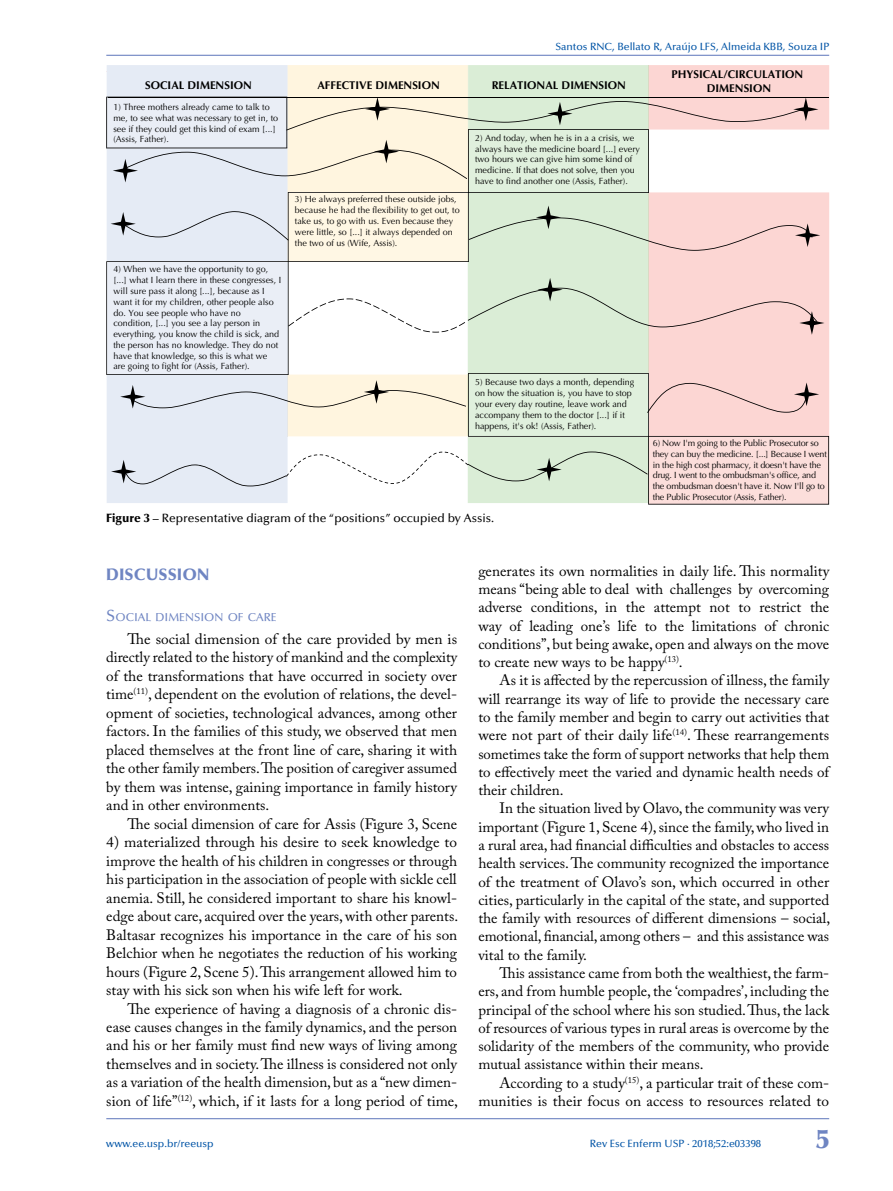
<style>
.page{position:relative;width:893px;height:1191px;background:#fff}
.page>*{position:absolute;margin:0;border:0;box-sizing:border-box;transform-origin:0 0}
.t1{font:900 27px "Optima LT";color:#6f85c2}
.t2{font:900 16.5px "Optima LT";color:#6f85c2}
.t3{font:15px/18.3px "Adobe Caslon Pro";color:#000;text-align:justify}
.t4{font:500 12px "Optima LT";color:#000}
.t5{font:500 11.55px "Optima LT";color:#6f85c2}
.t6{font:700 11.25px/13.5px "Optima";color:#000;text-align:center}
.t7{font:500 10.5px "Optima LT";color:#0054a6}
.t8{font:9px/10.8px "Optima";color:#000}
.t9{font:9px/10.8px "Optima";letter-spacing:-.02em;color:#000}
.s1{font-weight:900}
.s2{font-size:16.5px}
</style>
<div class="page">
<hr style="left:106px;top:1118px;width:723px;height:1px;background:#6f85c2">
<hr style="left:106px;top:55px;width:723px;height:1px;background:#6f85c2">
<svg style="left:106px;top:65px;width:723px;height:439px;background:#eae7e0"></svg>
<p class="t7" style="left:555px;top:40px;width:275px">Santos RNC, Bellato R, Araújo LFS, Almeida KBB, Souza IP</p>
<p class="t6" style="left:145px;top:78px;width:108px">SOCIAL DIMENSION</p>
<p class="t6" style="left:317px;top:78px;width:124px">AFFECTIVE DIMENSION</p>
<p class="t6" style="left:492px;top:78px;width:136px">RELATIONAL DIMENSION</p>
<p class="t6" style="left:672px;top:68px;width:133px">PHYSICAL/CIRCULATION<br>DIMENSION</p>
<p class="t8" style="left:113px;top:102px;width:166px">1) Three mothers already came to talk to me, to see what was necessary to get in, to see if they could get this kind of exam [...] (Assis, Father).</p>
<p class="t8" style="left:113px;top:264px;width:169px">4) When we have the opportunity to go, [...] what I learn there in these congresses, I will sure pass it along [...], because as I want it for my children, other people also do. You see people who have no condition, [...] you see a lay person in everything, you know the child is sick, and the person has no knowledge. They do not have that knowledge, so this is what we are going to fight for (Assis, Father).</p>
<p class="t8" style="left:295px;top:194px;width:166px">3) He always preferred these outside jobs, because he had the flexibility to get out, to take us, to go with us. Even because they were little, so [...] it always depended on the two of us (Wife, Assis).</p>
<p class="t8" style="left:475px;top:132px;width:166px">2) And today, when he is in a a crisis, we always have the medicine board [...] every two hours we can give him some kind of medicine. If that does not solve, then you have to find another one (Assis, Father).</p>
<p class="t8" style="left:475px;top:377px;width:161px">5) Because two days a month, depending on how the situation is, you have to stop your every day routine, leave work and accompany them to the doctor [...] if it happens, it's ok! (Assis, Father).</p>
<p class="t4" style="left:106px;top:511px;width:389px"><span class="s1">Figure 3</span> – Representative diagram of the “positions” occupied by Assis.</p>
<p class="t9" style="left:653px;top:438px;width:176px">6) Now I'm going to the Public Prosecutor so they can buy the medicine. [...] Because I went in the high cost pharmacy, it doesn't have the drug. I went to the ombudsman's office, and the ombudsman doesn't have it. Now I'll go to the Public Prosecutor (Assis, Father).</p>
<p class="t2" style="left:106px;top:564px;width:105px">DISCUSSION</p>
<p class="t5" style="left:106px;top:610px;width:172px"><span class="s2">S</span>OCIAL DIMENSION OF CARE</p>
<p class="t3" style="left:106px;top:629px;width:353px;text-indent:21px">The social dimension of the care provided by men is directly related to the history of mankind and the complexity of the transformations that have occurred in society over time<sup>(11)</sup>, dependent on the evolution of relations, the devel&shy;opment of societies, technological advances, among other factors. In the families of this study, we observed that men placed themselves at the front line of care, sharing it with the other family members. The position of caregiver assumed by them was intense, gaining importance in family history and in other environments.</p>
<p class="t3" style="left:128px;top:814px;width:331px">The social dimension of care for Assis (Figure 3, Scene</p>
<p class="t3" style="left:106px;top:832px;width:353px">4) materialized through his desire to seek knowledge to improve the health of his children in congresses or through his participation in the association of people with sickle cell anemia. Still, he considered important to share his knowl&shy;edge about care, acquired over the years, with other parents.<br>Baltasar recognizes his importance in the care of his son Belchior when he negotiates the reduction of his working hours (Figure 2, Scene 5). This arrangement allowed him to stay with his sick son when his wife left for work.</p>
<p class="t3" style="left:106px;top:999px;width:353px;text-indent:21px">The experience of having a diagnosis of a chronic dis&shy;ease causes changes in the family dynamics, and the person and his or her family must find new ways of living among themselves and in society. The illness is considered not only as a variation of the health dimension, but as a “new dimen&shy;sion of life”<sup>(12)</sup>, which, if it lasts for a long period of time,</p>
<p class="t3" style="left:478px;top:561px;width:353px">generates its own normalities in daily life. This normality means “being able to deal with challenges by overcoming adverse conditions, in the attempt not to restrict the way of leading one’s life to the limitations of chronic conditions”, but being awake, open and always on the move to create new ways to be happy<sup>(13)</sup>.</p>
<p class="t3" style="left:478px;top:671px;width:352px;text-indent:21px">As it is affected by the repercussion of illness, the family will rearrange its way of life to provide the necessary care to the family member and begin to carry out activities that were not part of their daily life<sup>(14)</sup>. These rearrangements sometimes take the form of support networks that help them to effectively meet the varied and dynamic health needs of their children.</p>
<p class="t3" style="left:478px;top:799px;width:353px;text-indent:21px">In the situation lived by Olavo, the community was very important (Figure 1, Scene 4), since the family, who lived in a rural area, had financial difficulties and obstacles to access health services. The community recognized the importance of the treatment of Olavo’s son, which occurred in other cities, particularly in the capital of the state, and supported the family with resources of different dimensions – social, emotional, financial, among others – and this assistance was vital to the family.</p>
<p class="t3" style="left:478px;top:963px;width:352px;text-indent:21px">This assistance came from both the wealthiest, the farm&shy;ers, and from humble people, the ‘compadres’, including the principal of the school where his son studied. Thus, the lack of resources of various types in rural areas is overcome by the solidarity of the members of the community, who provide mutual assistance within their means.</p>
<p class="t3" style="left:478px;top:1073px;width:352px;text-align:right">According to a study<sup>(15)</sup>, a particular trait of these com&shy;munities is their focus on access to resources related to</p>
<p class="t7" style="left:106px;top:1137px;width:109px">www.ee.usp.br/reeusp</p>
<p class="t7" style="left:590px;top:1137px;width:173px">Rev Esc Enferm USP · 2018;52:e03398</p>
<h1 class="t1" style="left:816px;top:1123px;width:15px">5</h1>
</div>
